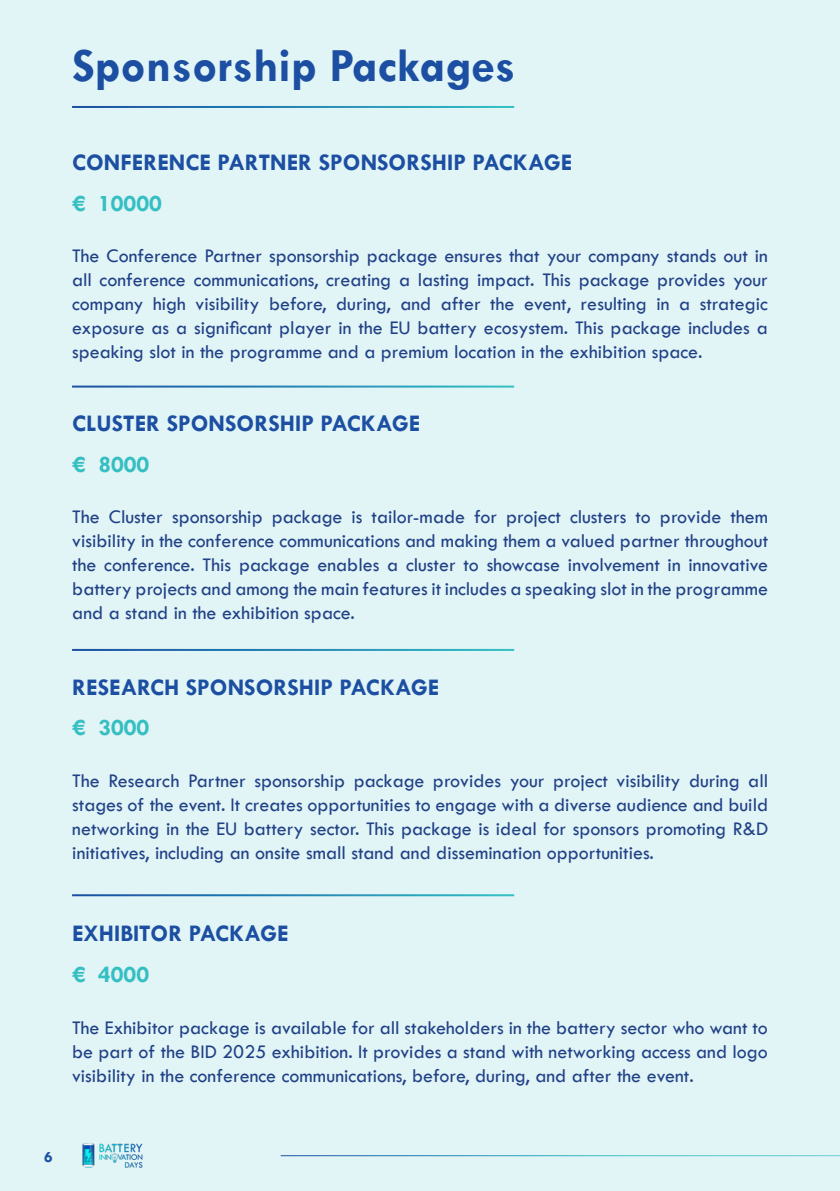
<style>
.page{position:relative;width:840px;height:1191px;background:#fff}
.page>*{position:absolute;margin:0;border:0;box-sizing:border-box;transform-origin:0 0}
.t1{font:700 48px "Tw Cen";color:#1c4fa2}
.t2{font:700 24px "Tw Cen";color:#1c4fa2}
.t3{font:700 24px "Tw Cen";color:#35bfc2}
.t4{font:20px/24px "Tw Cen";color:#214186;text-align:justify}
.t5{font:700 16px "Tw Cen";color:#1a50a1}
</style>
<div class="page">
<div style="left:0;top:0;width:839px;height:1191px;background:#e1f4f6"></div>
<hr style="left:280px;top:1155px;width:557px;height:1px;background:#fff">
<img style="left:82px;top:1143px;width:61px;height:25px">
<hr style="left:72px;top:106px;width:442px;height:2px;background:#fff">
<hr style="left:72px;top:385px;width:442px;height:2px;background:#fff">
<hr style="left:72px;top:649px;width:442px;height:2px;background:#fff">
<hr style="left:72px;top:894px;width:442px;height:2px;background:#fff">
<p class="t1" style="left:72px;top:36px;width:444px">Sponsorship Packages</p>
<p class="t2" style="left:72px;top:148px;width:501px">CONFERENCE PARTNER SPONSORSHIP PACKAGE</p>
<p class="t3" style="left:72px;top:188px;width:91px">€ 10000</p>
<p class="t4" style="left:72px;top:244px;width:697px">The Conference Partner sponsorship package ensures that your company stands out in all conference communications, creating a lasting impact. This package provides your company high visibility before, during, and after the event, resulting in a strategic exposure as a significant player in the EU battery ecosystem. This package includes a speaking slot in the programme and a premium location in the exhibition space.</p>
<p class="t2" style="left:72px;top:409px;width:349px">CLUSTER SPONSORSHIP PACKAGE</p>
<p class="t3" style="left:72px;top:449px;width:78px">€ 8000</p>
<p class="t4" style="left:72px;top:505px;width:697px">The Cluster sponsorship package is tailor-made for project clusters to provide them visibility in the conference communications and making them a valued partner throughout the conference. This package enables a cluster to showcase involvement in innovative battery projects and among the main features it includes a speaking slot in the programme and a stand in the exhibition space.</p>
<p class="t2" style="left:72px;top:672px;width:368px">RESEARCH SPONSORSHIP PACKAGE</p>
<p class="t3" style="left:72px;top:713px;width:78px">€ 3000</p>
<p class="t4" style="left:72px;top:768px;width:697px">The Research Partner sponsorship package provides your project visibility during all stages of the event. It creates opportunities to engage with a diverse audience and build networking in the EU battery sector. This package is ideal for sponsors promoting R&amp;D initiatives, including an onsite small stand and dissemination opportunities.</p>
<p class="t2" style="left:72px;top:919px;width:218px">EXHIBITOR PACKAGE</p>
<p class="t3" style="left:72px;top:960px;width:78px">€ 4000</p>
<p class="t4" style="left:72px;top:1015px;width:697px">The Exhibitor package is available for all stakeholders in the battery sector who want to be part of the BID 2025 exhibition. It provides a stand with networking access and logo visibility in the conference communications, before, during, and after the event.</p>
<p class="t5" style="left:44px;top:1147px;width:10px">6</p>
</div>
